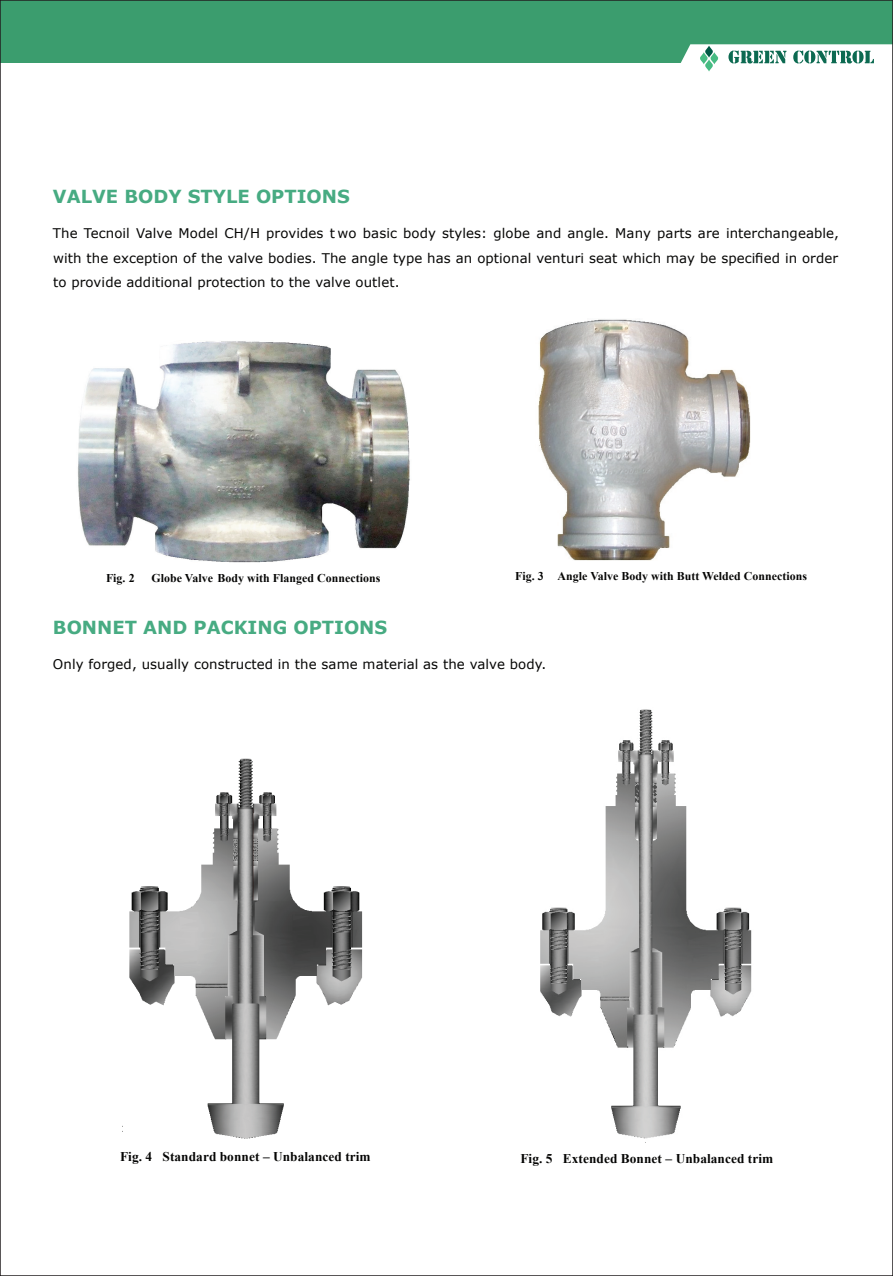
<style>
.page{position:relative;width:893px;height:1276px;background:#fff}
.page>*{position:absolute;margin:0;border:0;box-sizing:border-box;transform-origin:0 0}
.t1{font:700 18px "Verdana";color:#47ab82}
.t2{font:13.35px/24.6px "Verdana";letter-spacing:.005em;color:#050504;text-align:justify}
.t3{font:700 13.35px "Times New Roman";letter-spacing:.005em;color:#050504}
.t4{font:700 11.85px "Times New Roman";letter-spacing:.005em;color:#050504}
</style>
<div class="page">
<div style="left:0;top:0;width:893px;height:63px;background:#3b9d6e"></div>
<svg style="left:680px;top:44px;width:210px;height:28px"></svg>
<img style="left:78px;top:341px;width:332px;height:221px">
<img style="left:538px;top:319px;width:212px;height:241px">
<img style="left:129px;top:758px;width:234px;height:381px">
<img style="left:540px;top:709px;width:212px;height:430px">
<h1 class="t1" style="left:53px;top:185px;width:298px">VALVE BODY STYLE OPTIONS</h1>
<p class="t2" style="left:53px;top:220px;width:788px">The Tecnoil Valve Model CH/H provides t wo basic body styles: globe and angle. Many parts are interchangeable, with the exception of the valve bodies. The angle type has an optional venturi seat which may be specified in order to provide additional protection to the valve outlet.</p>
<p class="t4" style="left:106px;top:571px;width:30px">Fig. 2</p>
<p class="t4" style="left:152px;top:571px;width:230px">Globe Valve Body with Flanged Connections</p>
<p class="t4" style="left:515px;top:569px;width:293px">Fig. 3 Angle Valve Body with Butt Welded Connections</p>
<h1 class="t1" style="left:53px;top:616px;width:336px">BONNET AND PACKING OPTIONS</h1>
<p class="t2" style="left:53px;top:651px;width:495px">Only forged, usually constructed in the same material as the valve body.</p>
<p class="t3" style="left:120px;top:1149px;width:252px">Fig. 4 Standard bonnet – Unbalanced trim</p>
<p class="t3" style="left:520px;top:1151px;width:254px">Fig. 5 Extended Bonnet – Unbalanced trim</p>
</div>
